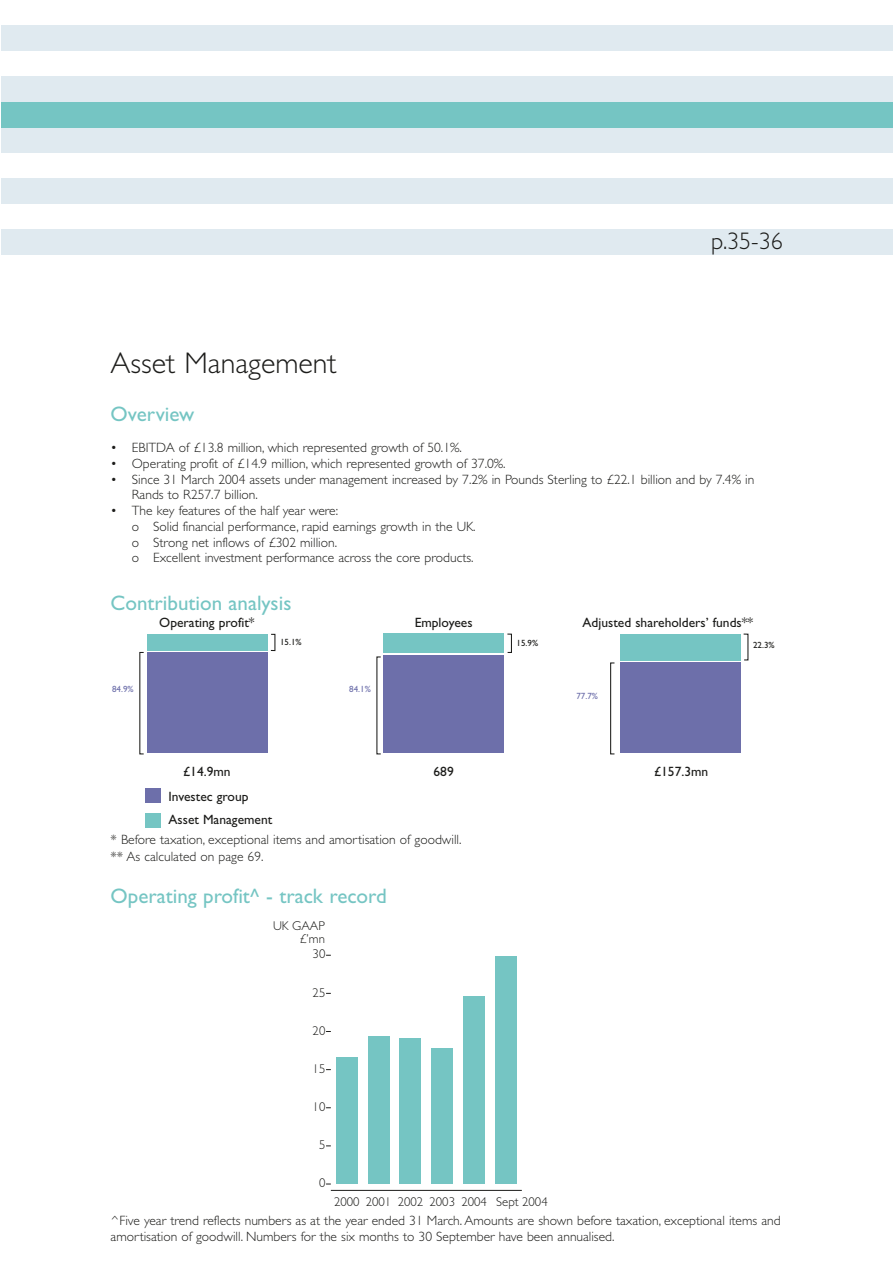
<style>
.page{position:relative;width:893px;height:1263px;background:#fff}
.page>*{position:absolute;margin:0;border:0;box-sizing:border-box;transform-origin:0 0}
.t1{font:300 30px "Gill Sans";color:#1c1c1a}
.t2{font:300 24px "Gill Sans";color:#1c1c1a}
.t3{font:21px "Gill Sans";color:#75c5c3}
.t4{font:300 13.5px/15.8px "Gill Sans";color:#1c1c1a}
.t5{font:13.5px/23.9px "Gill Sans";color:#1c1c1a}
.t6{font:300 12.75px/12.8px "Gill Sans";color:#1c1c1a;text-align:right}
.t7{font:9px "Gill Sans";color:#1c1c1a}
.t8{font:9px "Gill Sans";color:#6d6faa}
</style>
<div class="page">
<div style="left:1px;top:26px;width:891px;height:25px;background:#e0eaf0"></div>
<div style="left:1px;top:77px;width:891px;height:25px;background:#e0eaf0"></div>
<div style="left:1px;top:128px;width:891px;height:25px;background:#e0eaf0"></div>
<div style="left:1px;top:179px;width:891px;height:25px;background:#e0eaf0"></div>
<div style="left:1px;top:230px;width:891px;height:25px;background:#e0eaf0"></div>
<div style="left:1px;top:102px;width:891px;height:26px;background:#75c5c3"></div>
<div style="left:146px;top:634px;width:121px;height:16px;background:#75c5c3"></div>
<div style="left:146px;top:652px;width:121px;height:101px;background:#6d6faa"></div>
<div style="left:145px;top:788px;width:16px;height:15px;background:#6d6faa"></div>
<div style="left:145px;top:813px;width:16px;height:15px;background:#75c5c3"></div>
<div style="left:610px;top:662px;width:5px;height:92px;border:1px solid #1c1c1a"></div>
<div style="left:383px;top:634px;width:121px;height:19px;background:#75c5c3"></div>
<div style="left:383px;top:655px;width:121px;height:98px;background:#6d6faa"></div>
<div style="left:507px;top:634px;width:5px;height:19px;border:1px solid #1c1c1a"></div>
<div style="left:619px;top:634px;width:121px;height:26px;background:#75c5c3"></div>
<div style="left:619px;top:663px;width:121px;height:90px;background:#6d6faa"></div>
<svg style="left:743px;top:633px;width:6px;height:28px"></svg>
<hr style="left:331px;top:1190px;width:191px;height:1px;background:#1c1c1a">
<div style="left:336px;top:1058px;width:21px;height:126px;background:#75c5c3"></div>
<div style="left:368px;top:1036px;width:21px;height:148px;background:#75c5c3"></div>
<div style="left:399px;top:1039px;width:22px;height:145px;background:#75c5c3"></div>
<div style="left:431px;top:1049px;width:22px;height:135px;background:#75c5c3"></div>
<div style="left:463px;top:996px;width:22px;height:188px;background:#75c5c3"></div>
<div style="left:495px;top:957px;width:21px;height:227px;background:#75c5c3"></div>
<h2 class="t2" style="left:711px;top:232px;width:73px">p.35-36</h2>
<h1 class="t1" style="left:111px;top:353px;width:227px">Asset Management</h1>
<h3 class="t3" style="left:111px;top:406px;width:85px">Overview</h3>
<p class="t4" style="left:111px;top:441px;width:353px">• EBITDA of £13.8 million, which represented growth of 50.1%.</p>
<p class="t4" style="left:111px;top:457px;width:396px">• Operating profit of £14.9 million, which represented growth of 37.0%.</p>
<p class="t4" style="left:132px;top:473px;width:624px;text-indent:-21px">• Since 31 March 2004 assets under management increased by 7.2% in Pounds Sterling to £22.1 billion and by 7.4% in<br>Rands to R257.7 billion.</p>
<p class="t4" style="left:132px;top:504px;width:345px;text-indent:-21px">• The key features of the half year were:<br>o Solid financial performance, rapid earnings growth in the UK. o Strong net inflows of £302 million.<br>o Excellent investment performance across the core products.</p>
<h3 class="t3" style="left:111px;top:595px;width:182px">Contribution analysis</h3>
<p class="t5" style="left:159px;top:612px;width:97px">Operating profit*</p>
<p class="t5" style="left:414px;top:612px;width:59px">Employees</p>
<p class="t5" style="left:582px;top:612px;width:172px">Adjusted shareholders’ funds**</p>
<p class="t7" style="left:280px;top:639px;width:23px">15.1%</p>
<p class="t8" style="left:112px;top:686px;width:23px">84.9%</p>
<p class="t8" style="left:349px;top:686px;width:23px">84.1%</p>
<p class="t7" style="left:516px;top:640px;width:23px">15.9%</p>
<p class="t7" style="left:753px;top:641px;width:23px">22.3%</p>
<p class="t8" style="left:576px;top:692px;width:23px">77.7%</p>
<p class="t5" style="left:183px;top:761px;width:49px">£14.9mn</p>
<p class="t5" style="left:433px;top:761px;width:22px">689</p>
<p class="t5" style="left:654px;top:761px;width:56px">£157.3mn</p>
<p class="t5" style="left:169px;top:786px;width:105px">Investec group<br>Asset Management</p>
<p class="t4" style="left:111px;top:832px;width:352px;line-height:17.7px">* Before taxation, exceptional items and amortisation of goodwill. ** As calculated on page 69.</p>
<h3 class="t3" style="left:111px;top:889px;width:278px">Operating profit^ - track record</h3>
<p class="t6" style="left:273px;top:921px;width:53px">UK GAAP £’mn</p>
<p class="t6" style="left:312px;top:949px;width:14px">30</p>
<p class="t6" style="left:312px;top:987px;width:14px">25</p>
<p class="t6" style="left:312px;top:1025px;width:14px">20</p>
<p class="t6" style="left:312px;top:1064px;width:14px">15</p>
<p class="t6" style="left:312px;top:1102px;width:14px">10</p>
<p class="t6" style="left:319px;top:1140px;width:8px">5</p>
<p class="t6" style="left:319px;top:1178px;width:8px">0</p>
<p class="t6" style="left:334px;top:1197px;width:215px">2000 2001 2002 2003 2004 Sept 2004</p>
<p class="t4" style="left:111px;top:1214px;width:671px">^Five year trend reflects numbers as at the year ended 31 March. Amounts are shown before taxation, exceptional items and amortisation of goodwill. Numbers for the six months to 30 September have been annualised.</p>
</div>
